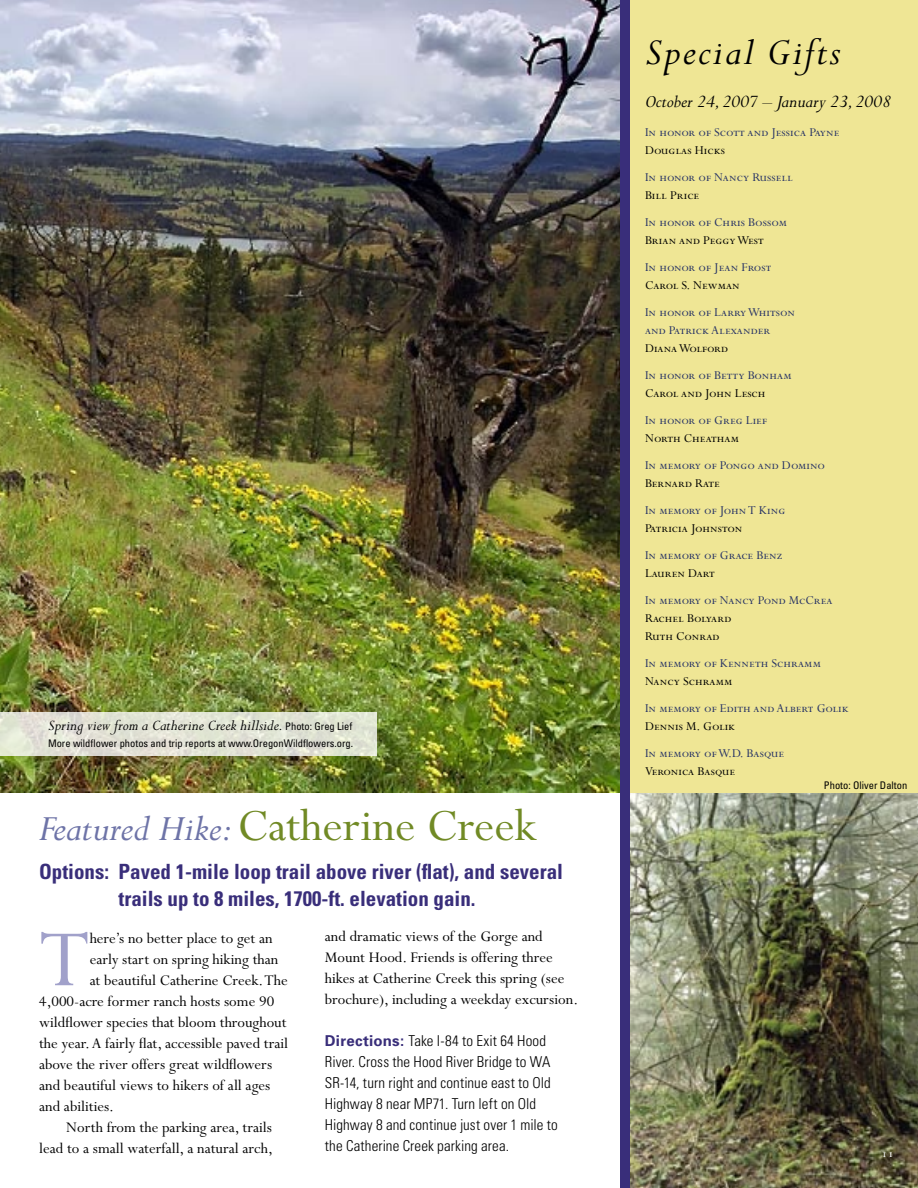
<style>
.page{position:relative;width:918px;height:1188px;background:#fff}
.page>*{position:absolute;margin:0;border:0;box-sizing:border-box;transform-origin:0 0}
.body_lead_drop_cap{font:89.85px "Perpetua";color:#a1a1ca}
.headline_1{font:49.95px "Perpetua";color:#718a25}
.t1{font:italic 42px "Perpetua";letter-spacing:.05em;color:#000}
.Subhead{font:700 condensed 21px/27px "Univers";color:#392e7a;text-align:center}
.t2{font:italic 19.5px "Perpetua";color:#000}
.body_lead_drop_cap-2{font:16.5px "Perpetua";color:#000}
.body_text{font:16.5px/21px "Perpetua";color:#000}
.body_text_lead_para{font:italic 16.5px "Perpetua";color:#000}
.body_text_11_14{font:300 condensed 15px/21px "Univers";letter-spacing:.005em;color:#000}
.imo_head{font:13.5px/18px "Perpetua SC";letter-spacing:.005em;color:#273365}
.imo_head-2{font:13.5px "Perpetua SC";letter-spacing:.005em;color:#000}
.gifts_bold{font:13.5px "Perpetua SC";color:#fff}
.body_text_lead_para-2{font:condensed 10.5px "Univers";color:#000}
.s1{font-family:"Univers";font-style:normal;font-stretch:condensed;font-size:10.5px}
.s2{font-style:italic;font-size:40.95px;color:#6d73a7}
.s3{font-weight:700;font-stretch:normal;color:#392e7a}
</style>
<div class="page">
<img style="left:1px;top:0;width:619px;height:792px">
<div style="left:621px;top:0;width:297px;height:1188px;background:#efe695"></div>
<img style="left:630px;top:794px;width:288px;height:394px">
<div style="left:620px;top:0;width:10px;height:1188px;background:#392e7a"></div>
<svg style="left:0;top:712px;width:376px;height:44px;background:#e1e3d5"></svg>
<p class="body_text_lead_para" style="left:48px;top:717px;width:306px">Spring view from a Catherine Creek hillside. <span class="s1">Photo: Greg Lief</span></p>
<p class="body_text_lead_para-2" style="left:48px;top:736px;width:307px">More wildflower photos and trip reports at www.OregonWildflowers.org.</p>
<p class="headline_1" style="left:39px;top:800px;width:499px"><span class="s2">Featured Hike:</span>Catherine Creek</p>
<p class="Subhead" style="left:39px;top:858px;width:525px">Options: Paved 1-mile loop trail above river (flat), and several trails up to 8 miles, 1700-ft. elevation gain.</p>
<p class="body_lead_drop_cap" style="left:39px;top:913px;width:52px">T</p>
<p class="body_lead_drop_cap-2" style="left:90px;top:930px;width:185px">here’s no better place to get an</p>
<p class="body_lead_drop_cap-2" style="left:90px;top:951px;width:190px">early start on spring hiking than</p>
<p class="body_lead_drop_cap-2" style="left:90px;top:972px;width:200px">at beautiful Catherine Creek. The</p>
<p class="body_lead_drop_cap-2" style="left:39px;top:993px;width:237px">4,000-acre former ranch hosts some 90</p>
<p class="body_lead_drop_cap-2" style="left:39px;top:1014px;width:249px">wildflower species that bloom throughout</p>
<p class="body_lead_drop_cap-2" style="left:39px;top:1035px;width:251px">the year. A fairly flat, accessible paved trail</p>
<p class="body_lead_drop_cap-2" style="left:39px;top:1056px;width:235px">above the river offers great wildflowers</p>
<p class="body_lead_drop_cap-2" style="left:39px;top:1077px;width:233px">and beautiful views to hikers of all ages</p>
<p class="body_lead_drop_cap-2" style="left:39px;top:1098px;width:76px">and abilities.</p>
<p class="body_text" style="left:39px;top:1118px;width:235px;text-align:right">North from the parking area, trails lead to a small waterfall, a natural arch,</p>
<p class="body_text" style="left:325px;top:926px;width:255px">and dramatic views of the Gorge and Mount Hood. Friends is offering three hikes at Catherine Creek this spring (see brochure), including a weekday excursion.</p>
<p class="body_text_11_14" style="left:325px;top:1030px;width:234px"><span class="s3">Directions:</span> Take I-84 to Exit 64 Hood River. Cross the Hood River Bridge to WA SR-14, turn right and continue east to Old Highway 8 near MP71. Turn left on Old Highway 8 and continue just over 1 mile to the Catherine Creek parking area.</p>
<p class="t1" style="left:645px;top:31px;width:197px">Special Gifts</p>
<p class="t2" style="left:645px;top:92px;width:248px">October 24, 2007 – January 23, 2008</p>
<p class="imo_head" style="left:645px;top:123px;width:196px">In honor of Scott and Jessica Payne</p>
<p class="imo_head-2" style="left:645px;top:143px;width:81px">Douglas Hicks</p>
<p class="imo_head" style="left:645px;top:168px;width:149px">In honor of Nancy Russell</p>
<p class="imo_head-2" style="left:645px;top:188px;width:56px">Bill Price</p>
<p class="imo_head" style="left:645px;top:213px;width:144px">In honor of Chris Bossom</p>
<p class="imo_head-2" style="left:645px;top:233px;width:120px">Brian and Peggy West</p>
<p class="imo_head" style="left:645px;top:258px;width:128px">In honor of Jean Frost</p>
<p class="imo_head-2" style="left:645px;top:278px;width:96px">Carol S. Newman</p>
<p class="imo_head" style="left:645px;top:303px;width:151px">In honor of Larry Whitson and Patrick Alexander</p>
<p class="imo_head-2" style="left:645px;top:341px;width:85px">Diana Wolford</p>
<p class="imo_head" style="left:645px;top:366px;width:148px">In honor of Betty Bonham</p>
<p class="imo_head-2" style="left:645px;top:386px;width:122px">Carol and John Lesch</p>
<p class="imo_head" style="left:645px;top:411px;width:123px">In honor of Greg Lief</p>
<p class="imo_head-2" style="left:645px;top:431px;width:95px">North Cheatham</p>
<p class="imo_head" style="left:645px;top:456px;width:181px">In memory of Pongo and Domino</p>
<p class="imo_head-2" style="left:645px;top:476px;width:76px">Bernard Rate</p>
<p class="imo_head" style="left:645px;top:501px;width:142px">In memory of John T King</p>
<p class="imo_head-2" style="left:645px;top:521px;width:99px">Patricia Johnston</p>
<p class="imo_head" style="left:645px;top:546px;width:139px">In memory of Grace Benz</p>
<p class="imo_head-2" style="left:645px;top:566px;width:71px">Lauren Dart</p>
<p class="imo_head" style="left:645px;top:591px;width:189px">In memory of Nancy Pond McCrea</p>
<p class="imo_head-2" style="left:645px;top:611px;width:88px">Rachel Bolyard</p>
<p class="imo_head-2" style="left:645px;top:629px;width:76px">Ruth Conrad</p>
<p class="imo_head" style="left:645px;top:654px;width:177px">In memory of Kenneth Schramm</p>
<p class="imo_head-2" style="left:645px;top:674px;width:89px">Nancy Schramm</p>
<p class="imo_head" style="left:645px;top:699px;width:205px">In memory of Edith and Albert Golik</p>
<p class="imo_head-2" style="left:645px;top:719px;width:92px">Dennis M. Golik</p>
<p class="imo_head" style="left:645px;top:744px;width:141px">In memory of W.D. Basque</p>
<p class="imo_head-2" style="left:645px;top:764px;width:92px">Veronica Basque</p>
<p class="body_text_lead_para-2" style="left:824px;top:778px;width:85px">Photo: Oliver Dalton</p>
<p class="gifts_bold" style="left:881px;top:1146px;width:14px">11</p>
</div>
